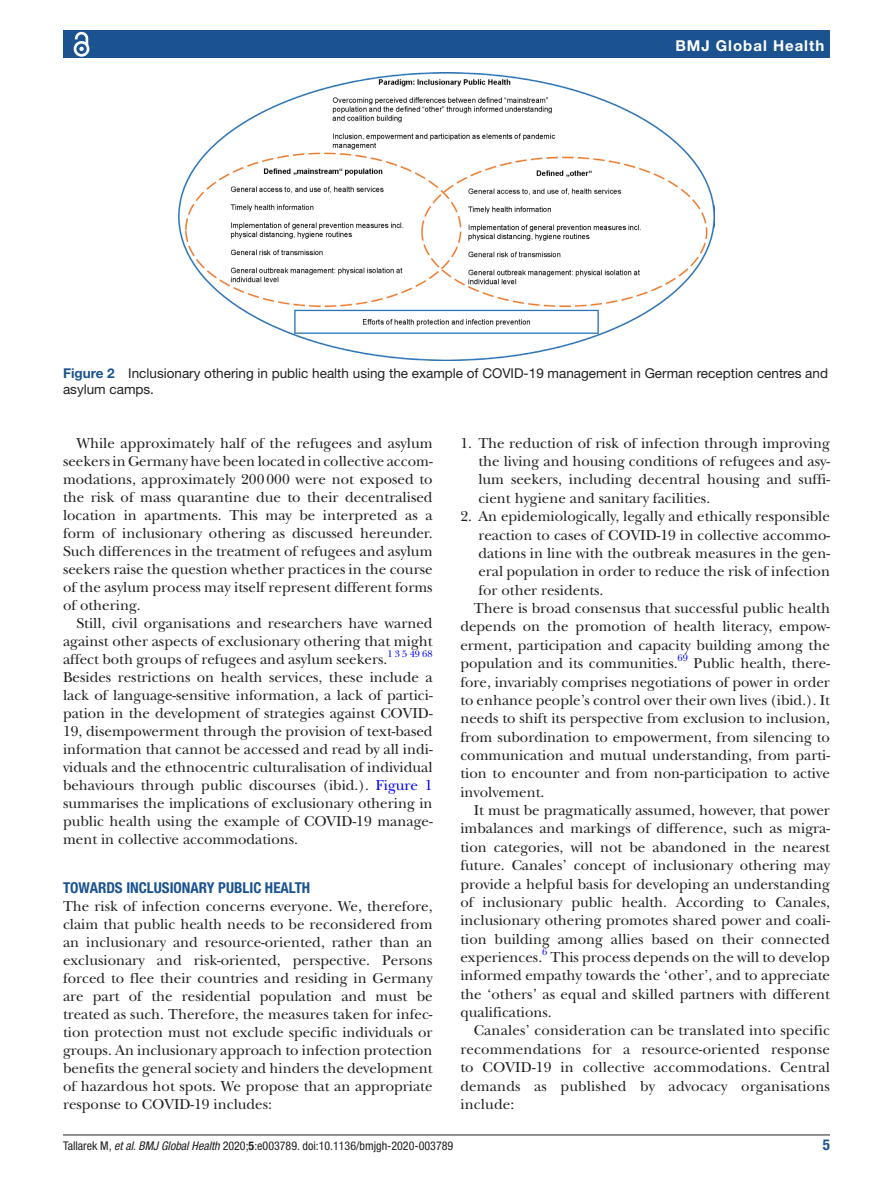
<style>
.page{position:relative;width:893px;height:1191px;background:#fff}
.page>*{position:absolute;margin:0;border:0;box-sizing:border-box;transform-origin:0 0}
.t1{font:15px/18px "New Baskerville";color:#231f20;text-align:justify}
.t2{font:700 condensed 15px "Helvetica Neue LT Std";color:#1b5391}
.t3{font:700 15px "Helvetica Neue LT Std";letter-spacing:.065em;color:#fff}
.t4{font:13.5px/16.2px "Helvetica Neue LT Std";color:#231f20}
.t5{font:condensed 12px "Helvetica Neue LT Std";color:#231f20}
.t6{font:9.9px "New Baskerville";color:#00f}
.s1{font-weight:700;color:#1b5391}
.s2{color:#00f}
.s3{font-style:italic}
.s4{font-weight:700}
</style>
<div class="page">
<hr style="left:63px;top:1134px;width:767px;height:1px;background:#231f20">
<div style="left:63px;top:31px;width:767px;height:27px;background:#1b5391"></div>
<svg style="left:73px;top:31px;width:17px;height:26px"></svg>
<img style="left:178px;top:73px;width:537px;height:287px">
<p class="t3" style="left:675px;top:36px;width:150px">BMJ Global Health</p>
<p class="t4" style="left:63px;top:365px;width:766px"><span class="s1">Figure 2</span> Inclusionary othering in public health using the example of COVID-19 management in German reception centres and asylum camps.</p>
<p class="t1" style="left:63px;top:434px;width:371px;text-indent:14px">While approximately half of the refugees and asylum seekers in Germany have been located in collective accom&shy;modations, approximately 200000 were not exposed to the risk of mass quarantine due to their decentralised location in apartments. This may be interpreted as a form of inclusionary othering as discussed hereunder.<br>Such differences in the treatment of refugees and asylum seekers raise the question whether practices in the course of the asylum process may itself represent different forms of othering.</p>
<p class="t1" style="left:63px;top:614px;width:371px;text-indent:14px">Still, civil organisations and researchers have warned against other aspects of exclusionary othering that might affect both groups of refugees and asylum seekers.<sup>1</sup> <sup>3</sup> <sup>5</sup> <sup>49</sup> <sup>68<br></sup>Besides restrictions on health services, these include a lack of language-sensitive information, a lack of partici&shy;pation in the development of strategies against COVID-19, disempowerment through the provision of text-based information that cannot be accessed and read by all indi&shy;viduals and the ethnocentric culturalisation of individual behaviours through public discourses (ibid.). <span class="s2">Figure 1 </span>summarises the implications of exclusionary othering in public health using the example of COVID-19 manage&shy;ment in collective accommodations.</p>
<p class="t2" style="left:63px;top:879px;width:249px">TOWARDS INCLUSIONARY PUBLIC HEALTH</p>
<p class="t1" style="left:63px;top:897px;width:371px">The risk of infection concerns everyone. We, therefore, claim that public health needs to be reconsidered from an inclusionary and resource-oriented, rather than an exclusionary and risk-oriented, perspective. Persons forced to flee their countries and residing in Germany are part of the residential population and must be treated as such. Therefore, the measures taken for infec&shy;tion protection must not exclude specific individuals or groups. An inclusionary approach to infection protection benefits the general society and hinders the development of hazardous hot spots. We propose that an appropriate response to COVID-19 includes:</p>
<p class="t1" style="left:478px;top:434px;width:353px;text-indent:-18px">1. The reduction of risk of infection through improving the living and housing conditions of refugees and asy&shy;lum seekers, including decentral housing and suffi&shy;cient hygiene and sanitary facilities.</p>
<p class="t1" style="left:460px;top:507px;width:371px">2. An epidemiologically, legally and ethically responsible</p>
<p class="t1" style="left:478px;top:526px;width:353px">reaction to cases of COVID-19 in collective accommo-</p>
<p class="t1" style="left:478px;top:544px;width:353px">dations in line with the outbreak measures in the gen-</p>
<p class="t1" style="left:478px;top:562px;width:353px">eral population in order to reduce the risk of infection</p>
<p class="t1" style="left:478px;top:581px;width:127px">for other residents.</p>
<p class="t1" style="left:474px;top:599px;width:358px">There is broad consensus that successful public health</p>
<p class="t1" style="left:460px;top:617px;width:371px">depends on the promotion of health literacy, empow-</p>
<p class="t1" style="left:460px;top:636px;width:371px">erment, participation and capacity building among the</p>
<p class="t1" style="left:460px;top:654px;width:219px">population and its communities.</p>
<p class="t6" style="left:678px;top:652px;width:12px">69</p>
<p class="t1" style="left:460px;top:654px;width:371px;text-indent:233px">Public health, there&shy;fore, invariably comprises negotiations of power in order to enhance people’s control over their own lives (ibid.). It needs to shift its perspective from exclusion to inclusion, from subordination to empowerment, from silencing to communication and mutual understanding, from parti&shy;tion to encounter and from non-participation to active involvement.</p>
<p class="t1" style="left:460px;top:801px;width:371px;text-indent:13px">It must be pragmatically assumed, however, that power imbalances and markings of difference, such as migra&shy;tion categories, will not be abandoned in the nearest future. Canales’ concept of inclusionary othering may provide a helpful basis for developing an understanding of inclusionary public health. According to Canales, inclusionary othering promotes shared power and coali&shy;tion building among allies based on their connected experiences.</p>
<p class="t6" style="left:542px;top:946px;width:7px">6</p>
<p class="t1" style="left:460px;top:948px;width:371px;text-indent:90px">This process depends on the will to develop informed empathy towards the ‘other’, and to appreciate the ‘others’ as equal and skilled partners with different qualifications.</p>
<p class="t1" style="left:460px;top:1021px;width:371px;text-indent:14px">Canales’ consideration can be translated into specific recommendations for a resource-oriented response to COVID-19 in collective accommodations. Central demands as published by advocacy organisations include:</p>
<p class="t5" style="left:63px;top:1138px;width:392px">Tallarek M, <span class="s3">et al</span>. <span class="s3">BMJ Global Health</span> 2020;<span class="s4">5</span>:e003789. doi:10.1136/bmjgh-2020-003789</p>
<p class="t2" style="left:823px;top:1135px;width:9px">5</p>
</div>
